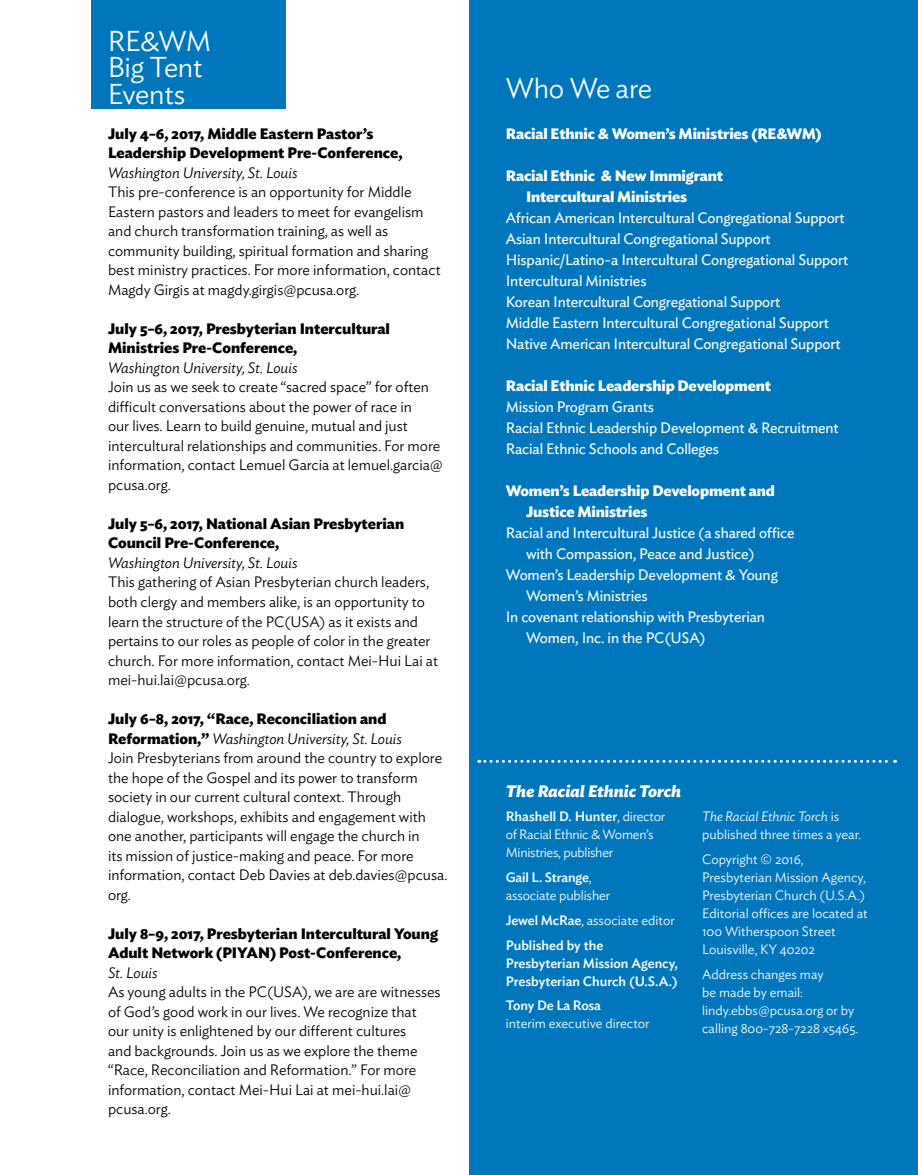
<style>
.page{position:relative;width:918px;height:1175px;background:#fff}
.page>*{position:absolute;margin:0;border:0;box-sizing:border-box;transform-origin:0 0}
.t1{font:300 28.5px/26.2px "Ideal Sans";letter-spacing:-.01em;color:#fff}
.t2{font:italic 700 16.5px "Ideal Sans";color:#fff}
.t3{font:300 15px/19.5px "Ideal Sans";color:#000}
.t4{font:15px/21px "Ideal Sans";letter-spacing:-.01em;color:#fff}
.t5{font:700 15px/19.5px "Ideal Sans";color:#000}
.t6{font:700 15px/21px "Ideal Sans";letter-spacing:-.01em;color:#fff}
.t7{font:italic 300 15px "Ideal Sans";color:#000}
.t8{font:300 13.5px/18px "Ideal Sans";color:#fff}
.t9{font:500 13.5px/24.8px "Ideal Sans";color:#fff}
.t10{font:300 13.5px/18px "Ideal Sans";letter-spacing:-.02em;color:#fff}
.s1{font-weight:700}
.s2{font-style:italic}
.s3{font-weight:500}
.s4{font-weight:300}
</style>
<div class="page">
<div style="left:92px;top:0;width:194px;height:108px;background:#0076bc"></div>
<div style="left:470px;top:0;width:448px;height:1174px;background:#0076bc"></div>
<svg style="left:479px;top:760px;width:417px;height:3px"></svg>
<h1 class="t1" style="left:108px;top:26px;width:105px">RE&amp;WM<br>Big Tent<br>Events</h1>
<p class="t5" style="left:108px;top:123px;width:296px">July 4–6, 2017, Middle Eastern Pastor’s<br>Leadership Development Pre-Conference,</p>
<p class="t7" style="left:108px;top:161px;width:191px">Washington University, St. Louis</p>
<p class="t3" style="left:108px;top:181px;width:334px">This pre-conference is an opportunity for Middle Eastern pastors and leaders to meet for evangelism and church transformation training, as well as community building, spiritual formation and sharing best ministry practices. For more information, contact Magdy Girgis at magdy.girgis@pcusa.org.</p>
<p class="t5" style="left:108px;top:318px;width:284px">July 5–6, 2017, Presbyterian Intercultural<br>Ministries Pre-Conference,</p>
<p class="t7" style="left:108px;top:356px;width:191px">Washington University, St. Louis</p>
<p class="t3" style="left:108px;top:376px;width:336px">Join us as we seek to create “sacred space” for often difficult conversations about the power of race in<br>our lives. Learn to build genuine, mutual and just intercultural relationships and communities. For more information, contact Lemuel Garcia at lemuel.garcia@ pcusa.org.</p>
<p class="t5" style="left:108px;top:513px;width:298px">July 5–6, 2017, National Asian Presbyterian<br>Council Pre-Conference,</p>
<p class="t7" style="left:108px;top:551px;width:191px">Washington University, St. Louis</p>
<p class="t3" style="left:108px;top:571px;width:332px">This gathering of Asian Presbyterian church leaders, both clergy and members alike, is an opportunity to learn the structure of the PC(USA) as it exists and pertains to our roles as people of color in the greater church. For more information, contact Mei-Hui Lai at mei-hui.lai@pcusa.org.</p>
<p class="t3" style="left:108px;top:707px;width:341px"><span class="s1">July 6–8, 2017, “Race, Reconciliation and Reformation,”</span> <span class="s2">Washington University, St. Louis<br></span>Join Presbyterians from around the country to explore the hope of the Gospel and its power to transform society in our current cultural context. Through dialogue, workshops, exhibits and engagement with one another, participants will engage the church in<br>its mission of justice-making and peace. For more information, contact Deb Davies at deb.davies@pcusa. org.</p>
<p class="t5" style="left:108px;top:922px;width:332px">July 8–9, 2017, Presbyterian Intercultural Young<br>Adult Network (PIYAN) Post-Conference,</p>
<p class="t7" style="left:108px;top:961px;width:51px">St. Louis</p>
<p class="t3" style="left:108px;top:980px;width:334px">As young adults in the PC(USA), we are are witnesses of God’s good work in our lives. We recognize that our unity is enlightened by our different cultures<br>and backgrounds. Join us as we explore the theme “Race, Reconciliation and Reformation.” For more information, contact Mei-Hui Lai at mei-hui.lai@ pcusa.org.</p>
<h1 class="t1" style="left:506px;top:72px;width:148px">Who We are</h1>
<p class="t6" style="left:506px;top:122px;width:317px">Racial Ethnic &amp; Women’s Ministries (RE&amp;WM)</p>
<p class="t6" style="left:526px;top:164px;width:199px;text-indent:-20px">Racial Ethnic &amp; New Immigrant<br>Intercultural Ministries</p>
<p class="t4" style="left:506px;top:206px;width:344px">African American Intercultural Congregational Support Asian Intercultural Congregational Support Hispanic/Latino-a Intercultural Congregational Support Intercultural Ministries<br>Korean Intercultural Congregational Support<br>Middle Eastern Intercultural Congregational Support Native American Intercultural Congregational Support</p>
<p class="t6" style="left:506px;top:374px;width:267px">Racial Ethnic Leadership Development</p>
<p class="t4" style="left:506px;top:395px;width:335px">Mission Program Grants<br>Racial Ethnic Leadership Development &amp; Recruitment<br>Racial Ethnic Schools and Colleges</p>
<p class="t6" style="left:526px;top:479px;width:250px;text-indent:-20px">Women’s Leadership Development and<br>Justice Ministries</p>
<p class="t4" style="left:506px;top:521px;width:290px">Racial and Intercultural Justice (a shared office</p>
<p class="t4" style="left:526px;top:542px;width:230px">with Compassion, Peace and Justice)</p>
<p class="t4" style="left:506px;top:563px;width:274px">Women’s Leadership Development &amp; Young</p>
<p class="t4" style="left:526px;top:584px;width:123px">Women’s Ministries</p>
<p class="t4" style="left:506px;top:605px;width:261px">In covenant relationship with Presbyterian</p>
<p class="t4" style="left:526px;top:626px;width:181px">Women, Inc. in the PC(USA)</p>
<p class="t2" style="left:506px;top:777px;width:177px">The Racial Ethnic Torch</p>
<p class="t10" style="left:506px;top:806px;width:161px"><span class="s3">Rhashell D. Hunter</span>, director of Racial Ethnic &amp; Women’s<br>Ministries, publisher</p>
<p class="t8" style="left:506px;top:867px;width:106px"><span class="s3">Gail L. Strange</span>, associate publisher</p>
<p class="t9" style="left:506px;top:906px;width:171px">Jewel McRae<span class="s4">, associate editor<br></span>Published by the</p>
<p class="t9" style="left:506px;top:953px;width:174px;line-height:18px">Presbyterian Mission Agency,<br>Presbyterian Church (U.S.A.)</p>
<p class="t9" style="left:506px;top:992px;width:97px">Tony De La Rosa</p>
<p class="t8" style="left:506px;top:1013px;width:145px">interim executive director</p>
<p class="t8" style="left:702px;top:806px;width:161px"><span class="s2">The Racial Ethnic Torch</span> is published three times a year.</p>
<p class="t8" style="left:702px;top:849px;width:167px">Copyright © 2016,<br>Presbyterian Mission Agency,<br>Presbyterian Church (U.S.A.)<br>Editorial offices are located at<br>100 Witherspoon Street<br>Louisville, KY 40202</p>
<p class="t8" style="left:702px;top:964px;width:158px">Address changes may<br>be made by email: lindy.ebbs@pcusa.org or by calling 800-728-7228 x5465.</p>
</div>
